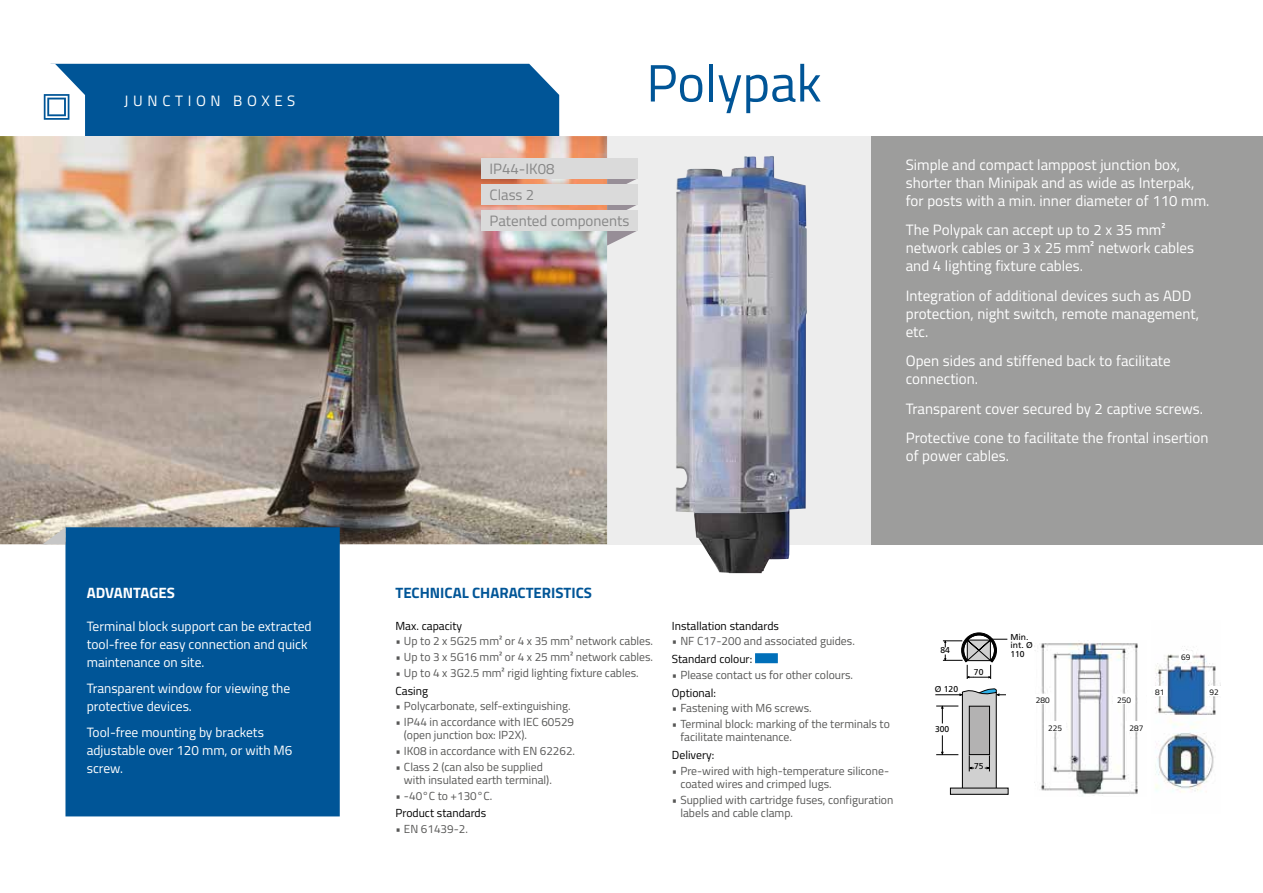
<style>
.page{position:relative;width:1263px;height:893px;background:#fff}
.page>*{position:absolute;margin:0;border:0;box-sizing:border-box;transform-origin:0 0}
.t1{font:52.5px "Titillium Web";color:#005597}
.t2{font:15px/18px "Titillium Web";color:#fff}
.t3{font:15px/26.1px "Titillium Web";color:#878787}
.t4{font:700 15px "Titillium Web";color:#005597}
.t5{font:15px "Titillium Web";letter-spacing:.31em;color:#fff}
.t6{font:700 15px "Titillium Web";color:#fff}
.t7{font:13.5px/18px "Titillium Web";color:#fff}
.t8{font:11.7px/13.5px "Titillium Web";color:#575756}
.t9{font:11.7px "Titillium Web";color:#000}
.t10{font:8.55px/8.9px "Frutiger";color:#000}
.t11{font:8.25px "Titillium Web";color:#000}
</style>
<div class="page">
<svg style="left:43px;top:64px;width:516px;height:72px;background:#13619e"></svg>
<div style="left:607px;top:136px;width:266px;height:408px;background:#ededed"></div>
<img style="left:0;top:136px;width:607px;height:408px">
<svg style="left:607px;top:205px;width:30px;height:6px"></svg>
<svg style="left:607px;top:231px;width:30px;height:15px"></svg>
<svg style="left:607px;top:179px;width:29px;height:5px"></svg>
<div style="left:481px;top:158px;width:156px;height:21px;background:#dadada"></div>
<div style="left:481px;top:184px;width:156px;height:21px;background:#dadada"></div>
<div style="left:481px;top:211px;width:156px;height:20px;background:#dadada"></div>
<div style="left:755px;top:653px;width:23px;height:10px;background:#006fb9;border:2px solid #006fb9"></div>
<div style="left:65px;top:527px;width:275px;height:289px;background:#005597"></div>
<svg style="left:43px;top:527px;width:22px;height:17px"></svg>
<div style="left:872px;top:136px;width:391px;height:408px;background:#9d9d9c"></div>
<img style="left:675px;top:156px;width:132px;height:417px">
<img style="left:1034px;top:643px;width:104px;height:151px">
<svg style="left:943px;top:632px;width:64px;height:47px"></svg>
<svg style="left:935px;top:688px;width:71px;height:102px"></svg>
<div style="left:950px;top:788px;width:58px;height:6px;background:#d0d0d0"></div>
<div style="left:950px;top:788px;width:58px;height:7px;border:1px solid #000"></div>
<img style="left:1155px;top:646px;width:66px;height:146px">
<div style="left:1032px;top:693px;width:21px;height:10px;background:#fff"></div>
<div style="left:1113px;top:693px;width:22px;height:10px;background:#fff"></div>
<div style="left:1179px;top:651px;width:13px;height:10px;background:#fff"></div>
<div style="left:1207px;top:685px;width:14px;height:10px;background:#fff"></div>
<div style="left:1153px;top:685px;width:13px;height:10px;background:#fff"></div>
<div style="left:1125px;top:721px;width:22px;height:10px;background:#fff"></div>
<div style="left:1044px;top:721px;width:22px;height:10px;background:#fff"></div>
<p class="t5" style="left:124px;top:90px;width:173px">JUNCTION BOXES</p>
<p class="t6" style="left:87px;top:581px;width:90px">ADVANTAGES</p>
<p class="t7" style="left:87px;top:617px;width:226px">Terminal block support can be extracted tool-free for easy connection and quick maintenance on site.</p>
<p class="t7" style="left:87px;top:679px;width:205px">Transparent window for viewing the protective devices.</p>
<p class="t7" style="left:87px;top:722px;width:207px">Tool-free mounting by brackets adjustable over 120 mm, or with M6 screw.</p>
<p class="t3" style="left:489px;top:155px;width:141px">IP44-IK08<br>Class 2<br>Patented components</p>
<h1 class="t1" style="left:646px;top:45px;width:177px">Polypak</h1>
<p class="t2" style="left:906px;top:155px;width:305px">Simple and compact lamppost junction box, shorter than Minipak and as wide as Interpak, for posts with a min. inner diameter of 110 mm.</p>
<p class="t2" style="left:906px;top:220px;width:290px">The Polypak can accept up to 2 x 35 mm² network cables or 3 x 25 mm² network cables and 4 lighting fixture cables.</p>
<p class="t2" style="left:906px;top:286px;width:295px">Integration of additional devices such as ADD protection, night switch, remote management, etc.</p>
<p class="t2" style="left:906px;top:351px;width:266px">Open sides and stiffened back to facilitate connection.</p>
<p class="t2" style="left:906px;top:393px;width:304px;line-height:29.4px">Transparent cover secured by 2 captive screws.<br>Protective cone to facilitate the frontal insertion</p>
<p class="t2" style="left:906px;top:446px;width:105px">of power cables.</p>
<p class="t4" style="left:395px;top:581px;width:198px">TECHNICAL CHARACTERISTICS</p>
<p class="t9" style="left:395px;top:617px;width:68px">Max. capacity</p>
<p class="t8" style="left:395px;top:634px;width:259px">• Up to 2 x 5G25 mm² or 4 x 35 mm² network cables.</p>
<p class="t8" style="left:395px;top:650px;width:259px">• Up to 3 x 5G16 mm² or 4 x 25 mm² network cables.</p>
<p class="t8" style="left:395px;top:665px;width:245px">• Up to 4 x 3G2.5 mm² rigid lighting fixture cables.</p>
<p class="t9" style="left:395px;top:682px;width:34px">Casing</p>
<p class="t8" style="left:395px;top:699px;width:177px">• Polycarbonate, self-extinguishing.</p>
<p class="t8" style="left:404px;top:714px;width:172px;text-indent:-9px">• IP44 in accordance with IEC 60529 (open junction box: IP2X).</p>
<p class="t8" style="left:395px;top:743px;width:181px">• IK08 in accordance with EN 62262.</p>
<p class="t8" style="left:404px;top:759px;width:149px;text-indent:-9px">• Class 2 (can also be supplied with insulated earth terminal).</p>
<p class="t8" style="left:395px;top:788px;width:98px">• -40°C to +130°C.</p>
<p class="t9" style="left:395px;top:805px;width:92px">Product standards</p>
<p class="t8" style="left:395px;top:822px;width:74px">• EN 61439-2.</p>
<p class="t9" style="left:672px;top:617px;width:109px">Installation standards</p>
<p class="t8" style="left:672px;top:634px;width:184px">• NF C17-200 and associated guides.</p>
<p class="t9" style="left:672px;top:651px;width:82px">Standard colour:</p>
<p class="t8" style="left:672px;top:667px;width:183px">• Please contact us for other colours.</p>
<p class="t9" style="left:672px;top:684px;width:46px">Optional:</p>
<p class="t8" style="left:672px;top:701px;width:141px">• Fastening with M6 screws.</p>
<p class="t8" style="left:680px;top:716px;width:211px;text-indent:-9px">• Terminal block: marking of the terminals to facilitate maintenance.</p>
<p class="t9" style="left:672px;top:746px;width:44px">Delivery:</p>
<p class="t8" style="left:680px;top:763px;width:210px;text-indent:-9px">• Pre-wired with high-temperature silicone&shy;coated wires and crimped lugs.</p>
<p class="t8" style="left:680px;top:792px;width:214px;text-indent:-9px">• Supplied with cartridge fuses, configuration labels and cable clamp.</p>
<p class="t10" style="left:940px;top:646px;width:11px">84</p>
<p class="t10" style="left:935px;top:684px;width:25px">Ø 120</p>
<p class="t10" style="left:935px;top:724px;width:16px">300</p>
<p class="t10" style="left:974px;top:667px;width:11px">70</p>
<p class="t10" style="left:974px;top:762px;width:11px">75</p>
<p class="t10" style="left:1010px;top:632px;width:24px">Min. int. Ø<br>110</p>
<p class="t11" style="left:1036px;top:694px;width:15px">280</p>
<p class="t11" style="left:1117px;top:694px;width:15px">250</p>
<p class="t11" style="left:1048px;top:722px;width:15px">225</p>
<p class="t11" style="left:1129px;top:722px;width:15px">287</p>
<p class="t11" style="left:1181px;top:651px;width:11px">69</p>
<p class="t11" style="left:1155px;top:686px;width:11px">81</p>
<p class="t11" style="left:1209px;top:686px;width:11px">92</p>
</div>
